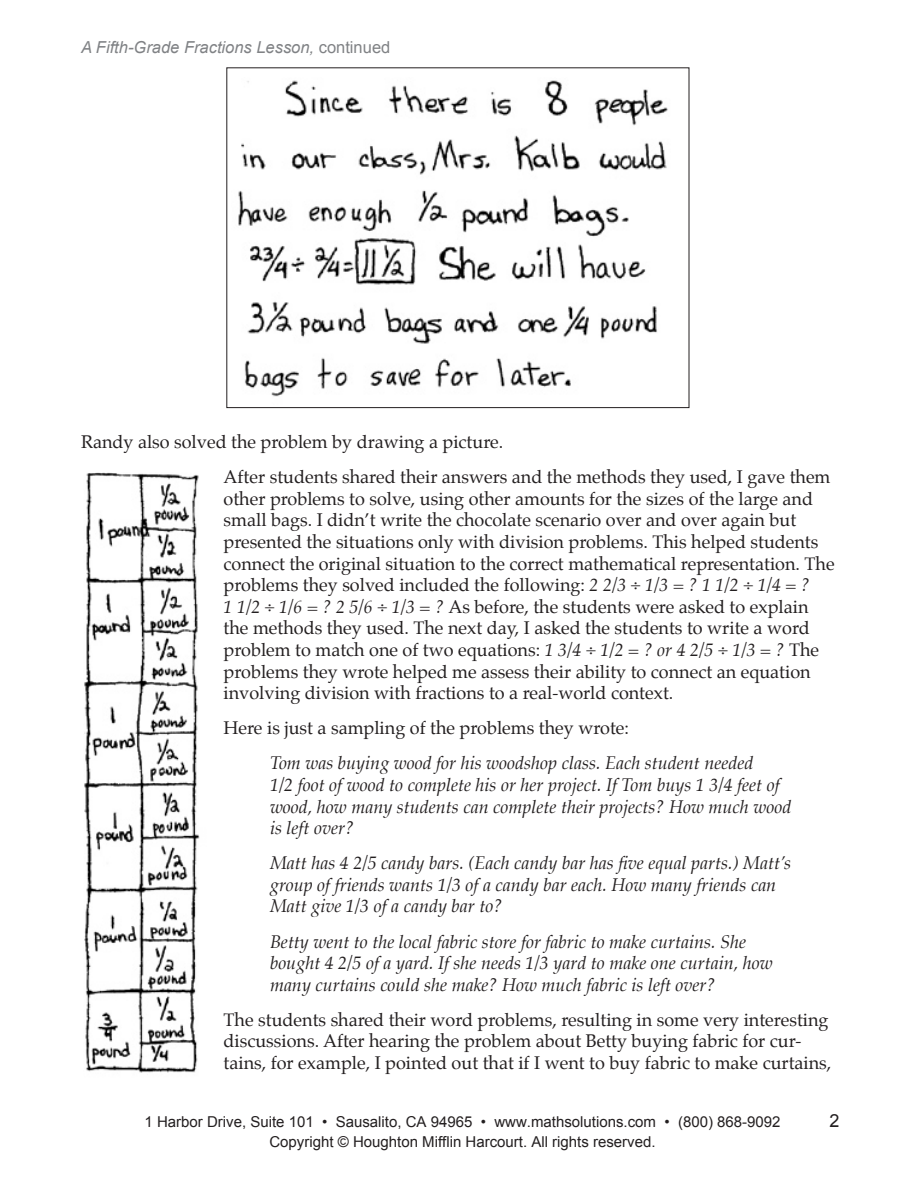
<style>
.page{position:relative;width:918px;height:1188px;background:#fff}
.page>*{position:absolute;margin:0;border:0;box-sizing:border-box;transform-origin:0 0}
.t1{font:18px/21.6px "Palatino";color:#231f20}
.t2{font:italic 18px/21.6px "Palatino";color:#231f20}
.t3{font:18px "Arial";color:#231f20}
.t4{font:italic 16.5px "Arial";color:#808285}
.t5{font:15px/20.1px "Arial";color:#231f20;text-align:center}
.s1{font-style:normal}
.s2{font-style:italic}
</style>
<div class="page">
<img style="left:238px;top:80px;width:430px;height:317px">
<img style="left:84px;top:472px;width:116px;height:601px">
<p class="t4" style="left:81px;top:38px;width:311px">A Fifth-Grade Fractions Lesson, <span class="s1">continued</span></p>
<p class="t1" style="left:224px;top:426px;width:608px;line-height:35.1px;text-indent:-143px">Randy also solved the problem by drawing a picture.<br>After students shared their answers and the methods they used, I gave them</p>
<p class="t1" style="left:224px;top:489px;width:613px">other problems to solve, using other amounts for the sizes of the large and small bags. I didn’t write the chocolate scenario over and over again but presented the situations only with division problems. This helped students connect the original situation to the correct mathematical representation. The problems they solved included the following: <span class="s2">2 2/3 ÷ 1/3 = ? 1 1/2 ÷ 1/4 = ?<br>1 1/2 ÷ 1/6 = ? 2 5/6 ÷ 1/3 = ?</span> As before, the students were asked to explain the methods they used. The next day, I asked the students to write a word problem to match one of two equations: <span class="s2">1 3/4 ÷ 1/2 = ? or 4 2/5 ÷ 1/3 = ?</span> The problems they wrote helped me assess their ability to connect an equation involving division with fractions to a real-world context.</p>
<p class="t1" style="left:224px;top:719px;width:407px">Here is just a sampling of the problems they wrote:</p>
<p class="t2" style="left:270px;top:754px;width:523px">Tom was buying wood for his woodshop class. Each student needed<br>1/2 foot of wood to complete his or her project. If Tom buys 1 3/4 feet of wood, how many students can complete their projects? How much wood is left over?</p>
<p class="t2" style="left:270px;top:854px;width:523px">Matt has 4 2/5 candy bars. (Each candy bar has five equal parts.) Matt’s group of friends wants 1/3 of a candy bar each. How many friends can<br>Matt give 1/3 of a candy bar to?</p>
<p class="t2" style="left:270px;top:932px;width:504px">Betty went to the local fabric store for fabric to make curtains. She bought 4 2/5 of a yard. If she needs 1/3 yard to make one curtain, how many curtains could she make? How much fabric is left over?</p>
<p class="t1" style="left:224px;top:1010px;width:609px">The students shared their word problems, resulting in some very interesting discussions. After hearing the problem about Betty buying fabric for cur&shy;tains, for example, I pointed out that if I went to buy fabric to make curtains,</p>
<p class="t5" style="left:145px;top:1112px;width:638px">1 Harbor Drive, Suite 101 • Sausalito, CA 94965 • www.mathsolutions.com • (800) 868-9092<br>Copyright © Houghton Mifflin Harcourt. All rights reserved.</p>
<p class="t3" style="left:829px;top:1111px;width:12px">2</p>
</div>
